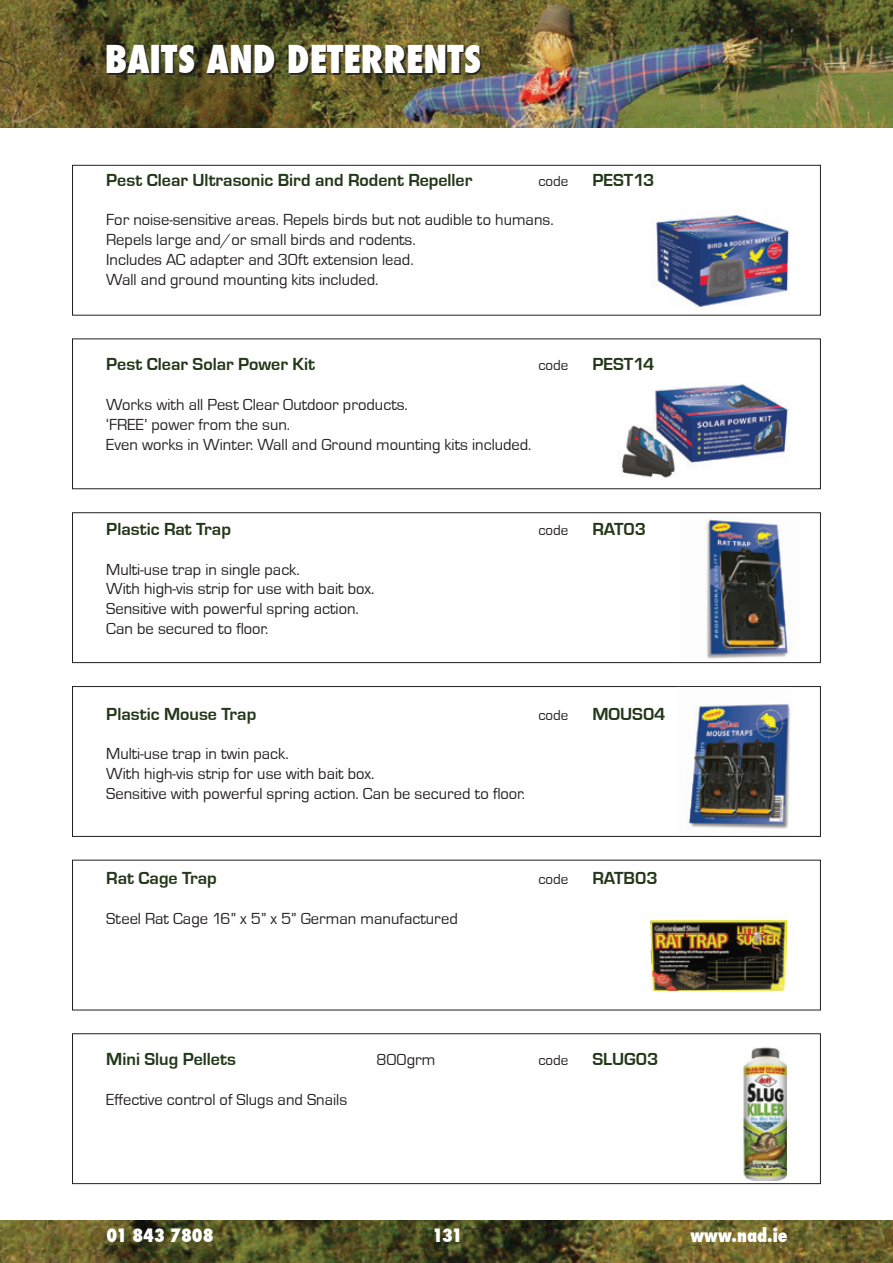
<style>
.page{position:relative;width:893px;height:1263px;background:#fff}
.page>*{position:absolute;margin:0;border:0;box-sizing:border-box;transform-origin:0 0}
.t1{font:800 condensed 37.5px "Futura";color:#fff}
.t2{font:700 18px "Eurostile T";color:#233719}
.t3{font:800 condensed 18px "Futura";color:#fff}
.t4{font:16.5px "Eurostile T";color:#231f20}
.t5{font:15px "Eurostile T";color:#231f20}
</style>
<div class="page">
<img style="left:0;top:1221px;width:893px;height:42px">
<img style="left:0;top:0;width:893px;height:128px">
<div style="left:72px;top:165px;width:749px;height:150px;border:1px solid #231f20"></div>
<div style="left:72px;top:512px;width:749px;height:151px;border:1px solid #231f20"></div>
<div style="left:72px;top:686px;width:749px;height:151px;border:1px solid #231f20"></div>
<div style="left:72px;top:1033px;width:749px;height:151px;border:1px solid #231f20"></div>
<img style="left:656px;top:214px;width:134px;height:95px">
<img style="left:621px;top:383px;width:169px;height:95px">
<img style="left:705px;top:518px;width:85px;height:140px">
<img style="left:687px;top:704px;width:103px;height:125px">
<img style="left:650px;top:920px;width:136px;height:71px">
<svg style="left:107px;top:46px;width:375px;height:29px;background:#393522"></svg>
<img style="left:743px;top:1047px;width:44px;height:133px">
<p class="t1" style="left:105px;top:34px;width:378px">BAITS AND DETERRENTS</p>
<p class="t2" style="left:106px;top:170px;width:368px">Pest Clear Ultrasonic Bird and Rodent Repeller</p>
<p class="t5" style="left:538px;top:173px;width:32px">code</p>
<p class="t2" style="left:592px;top:170px;width:63px">PEST13</p>
<p class="t4" style="left:106px;top:211px;width:449px">For noise-sensitive areas. Repels birds but not audible to humans.</p>
<p class="t4" style="left:106px;top:231px;width:311px">Repels large and/or small birds and rodents.</p>
<p class="t4" style="left:106px;top:251px;width:309px">Includes AC adapter and 30ft extension lead.</p>
<p class="t4" style="left:106px;top:270px;width:274px">Wall and ground mounting kits included.</p>
<p class="t2" style="left:106px;top:354px;width:210px">Pest Clear Solar Power Kit</p>
<p class="t5" style="left:538px;top:357px;width:32px">code</p>
<p class="t2" style="left:592px;top:354px;width:64px">PEST14</p>
<p class="t4" style="left:106px;top:396px;width:303px">Works with all Pest Clear Outdoor products.</p>
<p class="t4" style="left:106px;top:415px;width:185px">‘FREE’ power from the sun.</p>
<p class="t4" style="left:106px;top:435px;width:427px">Even works in Winter. Wall and Ground mounting kits included.</p>
<p class="t2" style="left:106px;top:519px;width:126px">Plastic Rat Trap</p>
<p class="t5" style="left:538px;top:522px;width:32px">code</p>
<p class="t2" style="left:592px;top:519px;width:55px">RAT03</p>
<p class="t4" style="left:106px;top:560px;width:195px">Multi-use trap in single pack.</p>
<p class="t4" style="left:106px;top:580px;width:270px">With high-vis strip for use with bait box.</p>
<p class="t4" style="left:106px;top:600px;width:254px">Sensitive with powerful spring action.</p>
<p class="t4" style="left:106px;top:620px;width:164px">Can be secured to floor.</p>
<p class="t2" style="left:106px;top:704px;width:151px">Plastic Mouse Trap</p>
<p class="t5" style="left:538px;top:706px;width:32px">code</p>
<p class="t2" style="left:592px;top:704px;width:75px">MOUS04</p>
<p class="t4" style="left:106px;top:745px;width:184px">Multi-use trap in twin pack.</p>
<p class="t4" style="left:106px;top:765px;width:270px">With high-vis strip for use with bait box.</p>
<p class="t4" style="left:106px;top:784px;width:420px">Sensitive with powerful spring action. Can be secured to floor.</p>
<p class="t2" style="left:106px;top:868px;width:112px">Rat Cage Trap</p>
<p class="t5" style="left:538px;top:871px;width:32px">code</p>
<p class="t2" style="left:592px;top:868px;width:67px">RATB03</p>
<p class="t4" style="left:106px;top:909px;width:353px">Steel Rat Cage 16” x 5” x 5” German manufactured</p>
<p class="t2" style="left:106px;top:1049px;width:131px">Mini Slug Pellets</p>
<p class="t4" style="left:376px;top:1051px;width:61px">800grm</p>
<p class="t5" style="left:538px;top:1052px;width:32px">code</p>
<p class="t2" style="left:592px;top:1049px;width:67px">SLUG03</p>
<p class="t4" style="left:106px;top:1090px;width:242px">Effective control of Slugs and Snails</p>
<p class="t3" style="left:107px;top:1223px;width:109px">01 843 7808</p>
<p class="t3" style="left:432px;top:1223px;width:32px">131</p>
<p class="t3" style="left:690px;top:1223px;width:99px">www.nad.ie</p>
</div>
